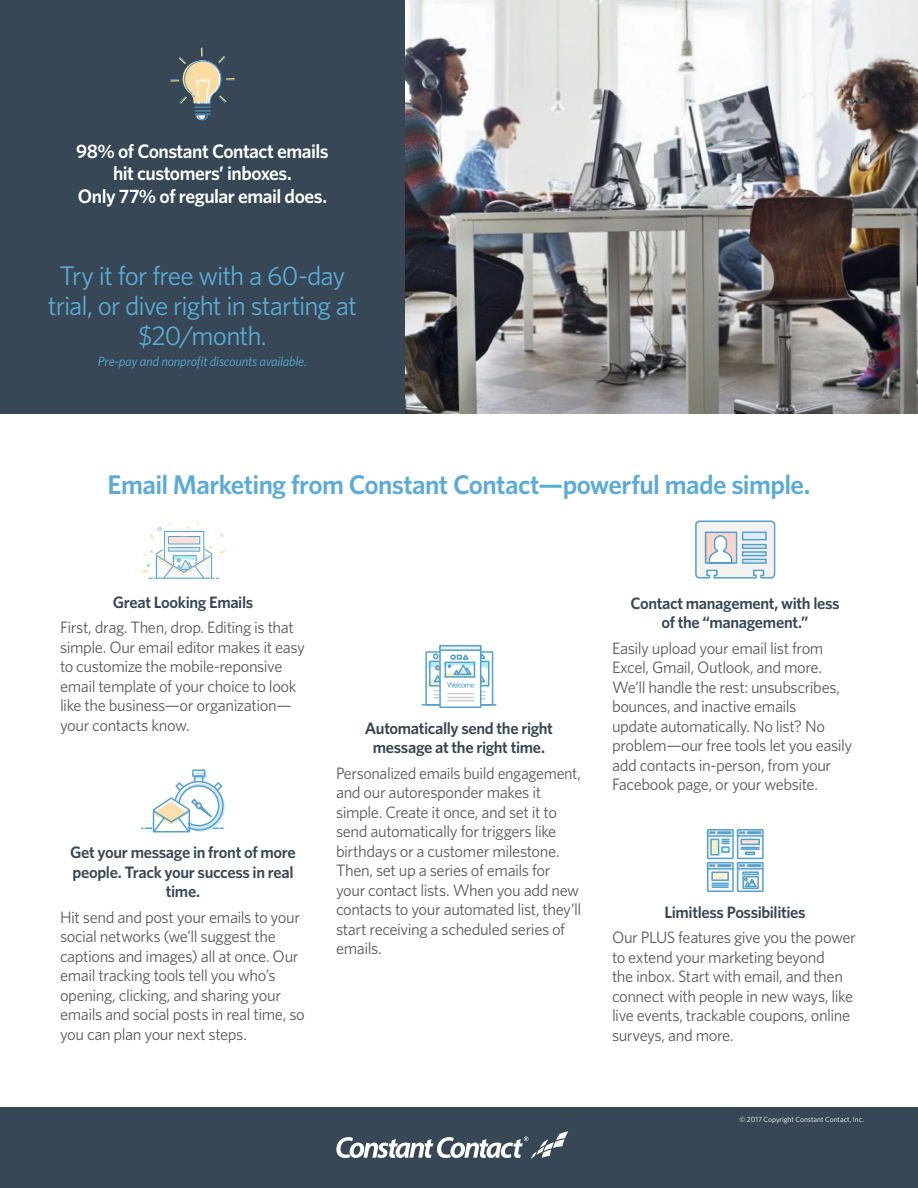
<style>
.page{position:relative;width:918px;height:1188px;background:#fff}
.page>*{position:absolute;margin:0;border:0;box-sizing:border-box;transform-origin:0 0}
.faq_text{font:27px/30px "Whitney";letter-spacing:-.035em;color:#5babd6;text-align:center}
.t1{font:600 27px "Whitney";letter-spacing:-.025em;color:#5babd6}
.faq_text-2{font:600 19.5px/22.5px "Whitney";letter-spacing:-.03em;color:#fff;text-align:center}
.faq_text-3{font:16.5px/19.5px "Whitney";letter-spacing:-.025em;color:#5b5b5b}
.faq_text-4{font:600 16.5px/19.5px "Whitney";letter-spacing:-.025em;color:#374756;text-align:center}
.faq_text-5{font:italic 13.5px "Whitney";letter-spacing:-.02em;color:#5babd6}
.t2{font:7.5px "Whitney";letter-spacing:-.005em;color:#fff}
</style>
<div class="page">
<div style="left:0;top:1107px;width:918px;height:81px;background:#374756"></div>
<svg style="left:336px;top:1131px;width:232px;height:28px"></svg>
<svg style="left:140px;top:521px;width:87px;height:58px"></svg>
<hr style="left:145px;top:828px;width:74px;height:1px;background:#54a1d1">
<svg style="left:151px;top:769px;width:73px;height:64px"></svg>
<svg style="left:439px;top:706px;width:42px;height:2px"></svg>
<svg style="left:439px;top:645px;width:42px;height:5px"></svg>
<svg style="left:421px;top:650px;width:76px;height:56px"></svg>
<svg style="left:695px;top:520px;width:81px;height:59px"></svg>
<svg style="left:706px;top:829px;width:58px;height:63px"></svg>
<img style="left:405px;top:0;width:513px;height:414px">
<div style="left:0;top:0;width:405px;height:414px;background:#374756"></div>
<svg style="left:170px;top:48px;width:65px;height:72px"></svg>
<p class="faq_text-2" style="left:76px;top:139px;width:254px">98% of Constant Contact emails hit customers’ inboxes.<br>Only 77% of regular email does.</p>
<p class="faq_text" style="left:48px;top:260px;width:311px">Try it for free with a 60-day trial, or dive right in starting at $20/month.</p>
<p class="faq_text-5" style="left:98px;top:353px;width:211px">Pre-pay and nonprofit discounts available.</p>
<p class="t1" style="left:108px;top:467px;width:704px">Email Marketing from Constant Contact—powerful made simple.</p>
<p class="faq_text-4" style="left:113px;top:592px;width:142px">Great Looking Emails</p>
<p class="faq_text-3" style="left:60px;top:617px;width:247px">First, drag. Then, drop. Editing is that simple. Our email editor makes it easy to customize the mobile-reponsive email template of your choice to look like the business—or organization— your contacts know.</p>
<p class="faq_text-4" style="left:70px;top:842px;width:227px">Get your message in front of more people. Track your success in real time.</p>
<p class="faq_text-3" style="left:60px;top:907px;width:246px">Hit send and post your emails to your social networks (we’ll suggest the captions and images) all at once. Our email tracking tools tell you who’s opening, clicking, and sharing your emails and social posts in real time, so you can plan your next steps.</p>
<p class="faq_text-4" style="left:365px;top:718px;width:190px">Automatically send the right message at the right time.</p>
<p class="faq_text-3" style="left:336px;top:763px;width:247px">Personalized emails build engagement, and our autoresponder makes it simple. Create it once, and set it to send automatically for triggers like birthdays or a customer milestone.<br>Then, set up a series of emails for your contact lists. When you add new contacts to your automated list, they’ll start receiving a scheduled series of emails.</p>
<p class="faq_text-4" style="left:630px;top:593px;width:211px">Contact management, with less of the “management.”</p>
<p class="faq_text-3" style="left:612px;top:638px;width:242px">Easily upload your email list from Excel, Gmail, Outlook, and more.<br>We’ll handle the rest: unsubscribes, bounces, and inactive emails<br>update automatically. No list? No problem—our free tools let you easily add contacts in-person, from your Facebook page, or your website.</p>
<p class="faq_text-4" style="left:664px;top:902px;width:143px">Limitless Possibilities</p>
<p class="faq_text-3" style="left:612px;top:927px;width:245px">Our PLUS features give you the power to extend your marketing beyond<br>the inbox. Start with email, and then connect with people in new ways, like live events, trackable coupons, online surveys, and more.</p>
<p class="t2" style="left:740px;top:1115px;width:126px">© 2017 Copyright Constant Contact, Inc.</p>
</div>
